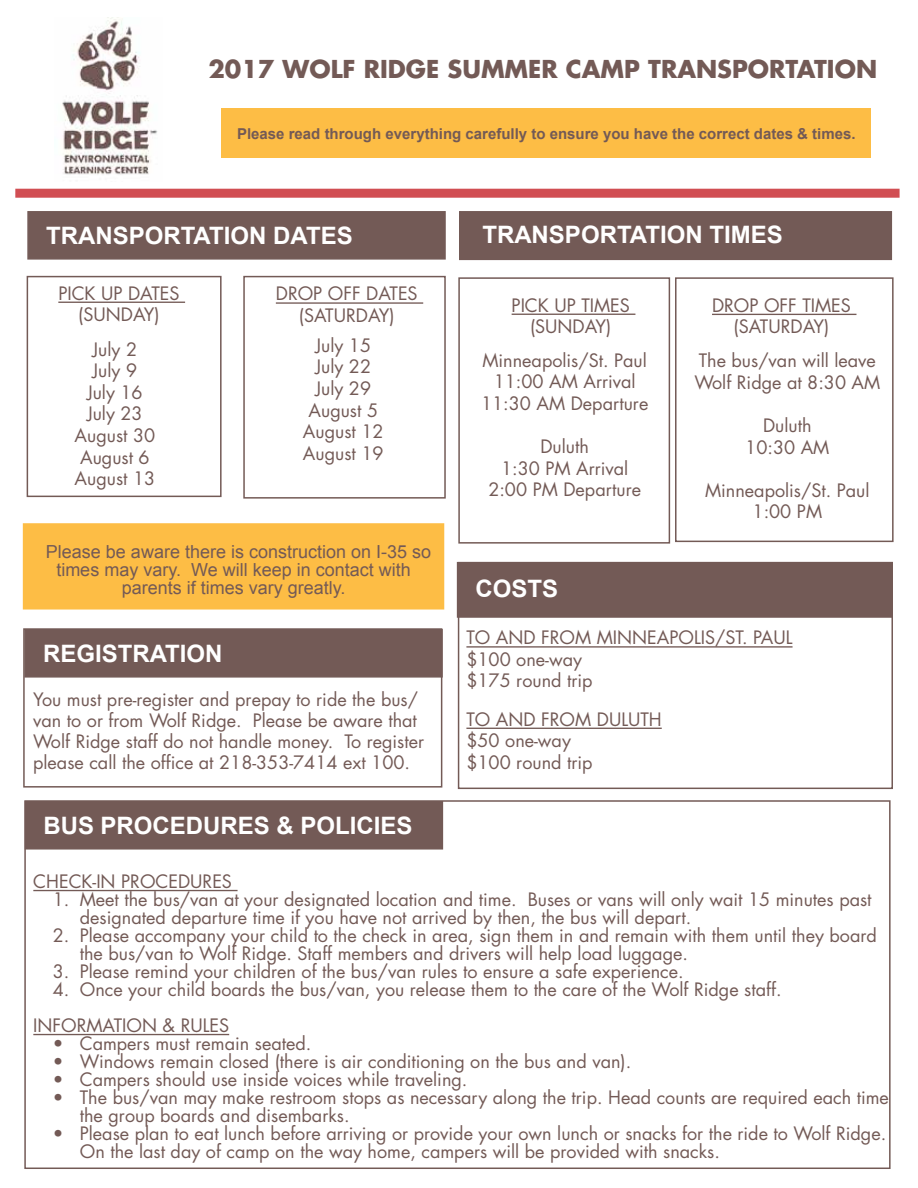
<style>
.page{position:relative;width:918px;height:1188px;background:#fff}
.page>*{position:absolute;margin:0;border:0;box-sizing:border-box;transform-origin:0 0}
.t1{font:700 24px "Arial";color:#fff}
.t2{font:700 24px "Futura";color:#735a56}
.t3{font:18px/21.6px "Futura";color:#735a56;text-align:center}
.t4{font:18px/18px "Arial";color:#735a56;text-align:center}
.t5{font:700 15px "Arial";color:#735a56}
</style>
<div class="page">
<img style="left:62px;top:18px;width:96px;height:157px">
<div style="left:15px;top:189px;width:885px;height:9px;background:#d14e53"></div>
<div style="left:222px;top:109px;width:649px;height:49px;background:#fdbd45"></div>
<div style="left:243px;top:276px;width:203px;height:223px;border:2px solid #735a56"></div>
<hr style="left:58px;top:302px;width:127px;height:1px;background:#735a56">
<div style="left:27px;top:276px;width:195px;height:221px;border:2px solid #735a56"></div>
<hr style="left:276px;top:302px;width:147px;height:2px;background:#735a56">
<div style="left:27px;top:211px;width:419px;height:49px;background:#735a56;border:2px solid #735a56"></div>
<div style="left:459px;top:211px;width:433px;height:49px;background:#735a56"></div>
<div style="left:675px;top:277px;width:219px;height:265px;border:2px solid #735a56"></div>
<hr style="left:512px;top:314px;width:123px;height:1px;background:#735a56">
<div style="left:458px;top:277px;width:212px;height:267px;border:2px solid #735a56"></div>
<hr style="left:712px;top:314px;width:144px;height:1px;background:#735a56">
<div style="left:24px;top:524px;width:420px;height:85px;background:#fdbd45"></div>
<div style="left:23px;top:523px;width:421px;height:87px;border:2px solid #fdbd45"></div>
<hr style="left:33px;top:890px;width:205px;height:1px;background:#735a56">
<hr style="left:33px;top:1034px;width:196px;height:1px;background:#735a56">
<div style="left:24px;top:800px;width:867px;height:369px;border:2px solid #735a56"></div>
<div style="left:25px;top:801px;width:418px;height:49px;background:#735a56;border:2px solid #735a56"></div>
<hr style="left:466px;top:646px;width:327px;height:2px;background:#735a56">
<hr style="left:466px;top:728px;width:196px;height:1px;background:#735a56">
<div style="left:457px;top:562px;width:436px;height:56px;background:#735a56;border:2px solid #735a56"></div>
<div style="left:458px;top:562px;width:435px;height:227px;border:2px solid #735a56"></div>
<div style="left:24px;top:629px;width:419px;height:49px;background:#735a56;border:2px solid #735a56"></div>
<div style="left:23px;top:628px;width:419px;height:160px;border:2px solid #735a56"></div>
<h1 class="t2" style="left:208px;top:53px;width:670px">2017 WOLF RIDGE SUMMER CAMP TRANSPORTATION</h1>
<p class="t5" style="left:237px;top:124px;width:620px">Please read through everything carefully to ensure you have the correct dates &amp; times.</p>
<h1 class="t1" style="left:46px;top:220px;width:308px">TRANSPORTATION DATES</h1>
<h1 class="t1" style="left:482px;top:219px;width:302px">TRANSPORTATION TIMES</h1>
<p class="t3" style="left:58px;top:282px;width:123px">PICK UP DATES (SUNDAY)</p>
<p class="t3" style="left:75px;top:338px;width:82px">July 2<br>July 9<br>July 16<br>July 23<br>August 30<br>August 6<br>August 13</p>
<p class="t3" style="left:276px;top:283px;width:143px">DROP OFF DATES (SATURDAY)</p>
<p class="t3" style="left:303px;top:334px;width:82px">July 15<br>July 22<br>July 29<br>August 5<br>August 12<br>August 19</p>
<p class="t4" style="left:46px;top:543px;width:387px">Please be aware there is construction on I-35 so times may vary. We will keep in contact with parents if times vary greatly.</p>
<h1 class="t1" style="left:43px;top:637px;width:181px">REGISTRATION</h1>
<p class="t3" style="left:33px;top:688px;width:392px;line-height:21px;text-align:left">You must pre-register and prepay to ride the bus/ van to or from Wolf Ridge. Please be aware that Wolf Ridge staff do not handle money. To register please call the office at 218-353-7414 ext 100.</p>
<h1 class="t1" style="left:43px;top:809px;width:370px">BUS PROCEDURES &amp; POLICIES</h1>
<p class="t3" style="left:512px;top:294px;width:120px">PICK UP TIMES (SUNDAY)</p>
<p class="t3" style="left:481px;top:349px;width:169px">Minneapolis/St. Paul<br>11:00 AM Arrival<br>11:30 AM Departure</p>
<p class="t3" style="left:488px;top:436px;width:154px">Duluth<br>1:30 PM Arrival<br>2:00 PM Departure</p>
<h1 class="t1" style="left:476px;top:573px;width:84px">COSTS</h1>
<p class="t3" style="left:712px;top:294px;width:140px">DROP OFF TIMES (SATURDAY)</p>
<p class="t3" style="left:694px;top:349px;width:188px;text-align:left">The bus/van will leave<br>Wolf Ridge at 8:30 AM</p>
<p class="t3" style="left:745px;top:414px;width:86px">Duluth<br>10:30 AM</p>
<p class="t3" style="left:705px;top:479px;width:166px">Minneapolis/St. Paul<br>1:00 PM</p>
<p class="t3" style="left:466px;top:627px;width:328px;text-align:left">TO AND FROM MINNEAPOLIS/ST. PAUL $100 one-way<br>$175 round trip</p>
<p class="t3" style="left:466px;top:708px;width:197px;text-align:left">TO AND FROM DULUTH $50 one-way<br>$100 round trip</p>
<p class="t3" style="left:33px;top:870px;width:200px">CHECK-IN PROCEDURES</p>
<p class="t3" style="left:80px;top:890px;width:793px;line-height:18px;text-align:left;text-indent:-27px">1. Meet the bus/van at your designated location and time. Buses or vans will only wait 15 minutes past designated departure time if you have not arrived by then, the bus will depart.</p>
<p class="t3" style="left:80px;top:926px;width:799px;line-height:18px;text-align:left;text-indent:-27px">2. Please accompany your child to the check in area, sign them in and remain with them until they board the bus/van to Wolf Ridge. Staff members and drivers will help load luggage.</p>
<p class="t3" style="left:53px;top:960px;width:632px">3. Please remind your children of the bus/van rules to ensure a safe experience.</p>
<p class="t3" style="left:33px;top:971px;width:750px;line-height:36px;text-align:left;text-indent:19px">4. Once your child boards the bus/van, you release them to the care of the Wolf Ridge staff.<br>INFORMATION &amp; RULES</p>
<p class="t3" style="left:53px;top:1032px;width:260px">• Campers must remain seated.</p>
<p class="t3" style="left:53px;top:1050px;width:580px">• Windows remain closed (there is air conditioning on the bus and van).</p>
<p class="t3" style="left:53px;top:1068px;width:416px">• Campers should use inside voices while traveling.</p>
<p class="t3" style="left:80px;top:1088px;width:811px;line-height:18px;text-align:left;text-indent:-27px">• The bus/van may make restroom stops as necessary along the trip. Head counts are required each time the group boards and disembarks.</p>
<p class="t3" style="left:80px;top:1124px;width:808px;line-height:18px;text-align:left;text-indent:-27px">• Please plan to eat lunch before arriving or provide your own lunch or snacks for the ride to Wolf Ridge.<br>On the last day of camp on the way home, campers will be provided with snacks.</p>
</div>
